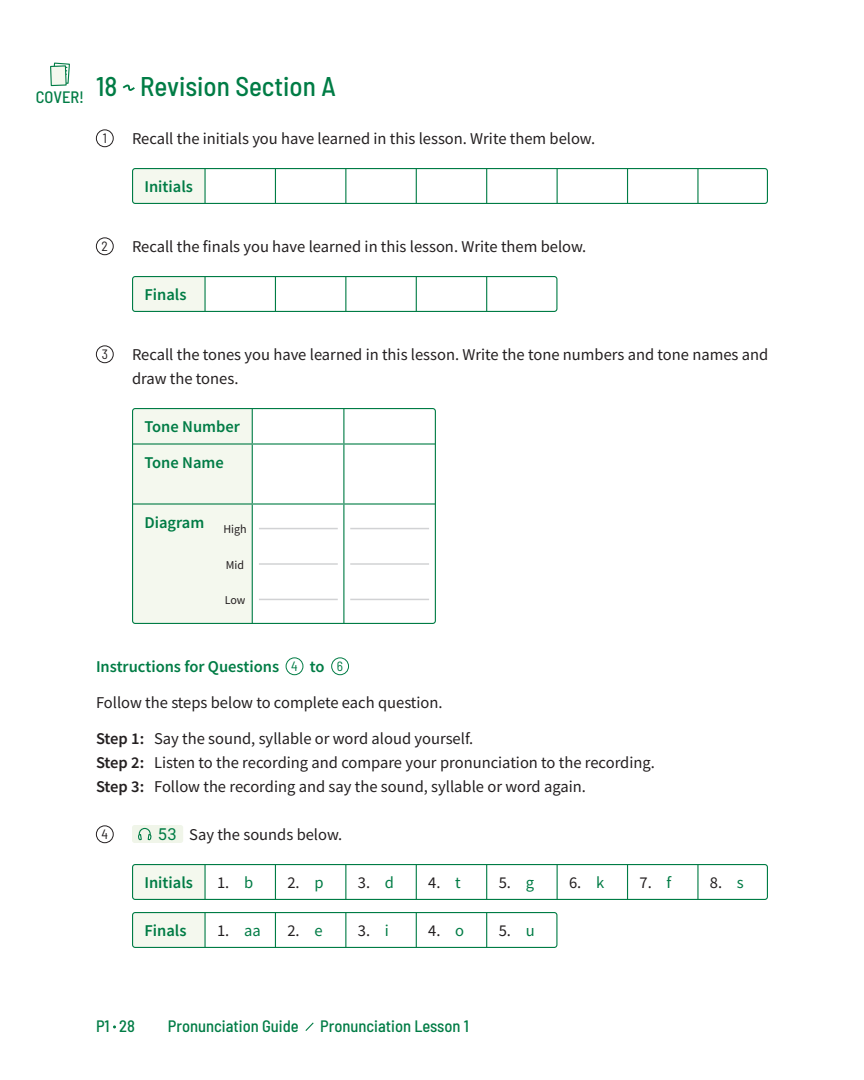
<style>
.page{position:relative;width:864px;height:1080px;background:#fff}
.page>*{position:absolute;margin:0;border:0;box-sizing:border-box;transform-origin:0 0}
.t1{font:500 semi-condensed 27px "Barlow";color:#007c45}
.Main-Regular{font:16.5px "Source Sans Pro";color:#231f20}
.Main-Regular_8T{font:16.5px/24px "Source Sans Pro";color:#231f20}
.Main-Regular-2{font:600 16.5px "Source Sans Pro";color:#007c45}
.BoxHeading-Regular{font:500 semi-condensed 16.5px "Barlow";color:#007c45}
.Main-Regular_8B{font:16.5px "Source Sans Pro";color:#231f20}
.Main-Regular_8B-2{font:600 16.5px "Source Sans Pro";color:#007c45}
.t2{font:16.5px "Roboto Mono";color:#007c45}
.Main-Regular-3{font:semi-condensed 13.5px "Barlow";color:#231f20}
.Main-Regular-4{font:semi-condensed 13.5px "Barlow";color:#007c45}
.Main-Regular-5{font:12px "Source Sans Pro";color:#231f20}
.s1{font-weight:600}
.s2{color:#007c45}
</style>
<div class="page">
<svg style="left:305px;top:1022px;width:9px;height:9px"></svg>
<svg style="left:122px;top:84px;width:13px;height:7px"></svg>
<div style="left:96px;top:129px;width:18px;height:18px;border:1px solid #231f20;border-radius:50%"></div>
<div style="left:96px;top:237px;width:18px;height:18px;border:1px solid #231f20;border-radius:50%"></div>
<div style="left:96px;top:345px;width:18px;height:18px;border:1px solid #231f20;border-radius:50%"></div>
<div style="left:286px;top:657px;width:17px;height:18px;border:1px solid #007c45;border-radius:50%"></div>
<div style="left:331px;top:657px;width:18px;height:18px;border:1px solid #007c45;border-radius:50%"></div>
<div style="left:96px;top:825px;width:18px;height:18px;border:1px solid #231f20;border-radius:50%"></div>
<div style="left:134px;top:914px;width:70px;height:32px;background:#f4f8ee"></div>
<hr style="left:204px;top:913px;width:2px;height:34px;background:#007c45">
<hr style="left:275px;top:913px;width:1px;height:34px;background:#007c45">
<hr style="left:345px;top:913px;width:1px;height:34px;background:#007c45">
<hr style="left:416px;top:913px;width:1px;height:34px;background:#007c45">
<hr style="left:486px;top:913px;width:1px;height:34px;background:#007c45">
<div style="left:132px;top:912px;width:425px;height:36px;border:1px solid #007c45;border-radius:3px"></div>
<div style="left:134px;top:866px;width:70px;height:32px;background:#f4f8ee"></div>
<hr style="left:204px;top:865px;width:2px;height:34px;background:#007c45">
<hr style="left:275px;top:865px;width:1px;height:34px;background:#007c45">
<hr style="left:345px;top:865px;width:1px;height:34px;background:#007c45">
<hr style="left:416px;top:865px;width:1px;height:34px;background:#007c45">
<hr style="left:486px;top:865px;width:1px;height:34px;background:#007c45">
<hr style="left:557px;top:865px;width:1px;height:34px;background:#007c45">
<hr style="left:627px;top:865px;width:1px;height:34px;background:#007c45">
<hr style="left:697px;top:865px;width:2px;height:34px;background:#007c45">
<div style="left:132px;top:864px;width:636px;height:36px;border:1px solid #007c45;border-radius:3px"></div>
<div style="left:53px;top:63px;width:17px;height:21px;border:1px solid #007c45"></div>
<div style="left:51px;top:66px;width:15px;height:20px;background:#f4f8ee"></div>
<div style="left:50px;top:65px;width:17px;height:21px;border:1px solid #007c45"></div>
<div style="left:134px;top:170px;width:70px;height:32px;background:#f4f8ee"></div>
<hr style="left:204px;top:169px;width:2px;height:34px;background:#007c45">
<hr style="left:275px;top:169px;width:1px;height:34px;background:#007c45">
<hr style="left:345px;top:169px;width:1px;height:34px;background:#007c45">
<hr style="left:416px;top:169px;width:1px;height:34px;background:#007c45">
<hr style="left:486px;top:169px;width:1px;height:34px;background:#007c45">
<hr style="left:557px;top:169px;width:1px;height:34px;background:#007c45">
<hr style="left:627px;top:169px;width:1px;height:34px;background:#007c45">
<hr style="left:697px;top:169px;width:2px;height:34px;background:#007c45">
<div style="left:132px;top:168px;width:636px;height:36px;border:1px solid #007c45;border-radius:3px"></div>
<div style="left:134px;top:278px;width:70px;height:32px;background:#f4f8ee"></div>
<hr style="left:204px;top:277px;width:2px;height:34px;background:#007c45">
<hr style="left:275px;top:277px;width:1px;height:34px;background:#007c45">
<hr style="left:345px;top:277px;width:1px;height:34px;background:#007c45">
<hr style="left:416px;top:277px;width:1px;height:34px;background:#007c45">
<hr style="left:486px;top:277px;width:1px;height:34px;background:#007c45">
<div style="left:132px;top:276px;width:425px;height:36px;border:1px solid #007c45;border-radius:3px"></div>
<div style="left:134px;top:410px;width:118px;height:212px;background:#f4f8ee"></div>
<hr style="left:133px;top:443px;width:119px;height:2px;background:#007c45">
<hr style="left:133px;top:503px;width:119px;height:2px;background:#007c45">
<hr style="left:252px;top:505px;width:1px;height:118px;background:#007c45">
<hr style="left:252px;top:409px;width:1px;height:34px;background:#007c45">
<hr style="left:343px;top:409px;width:1px;height:34px;background:#007c45">
<hr style="left:252px;top:443px;width:92px;height:2px;background:#007c45">
<hr style="left:252px;top:445px;width:1px;height:58px;background:#007c45">
<hr style="left:344px;top:443px;width:91px;height:2px;background:#007c45">
<hr style="left:343px;top:445px;width:1px;height:58px;background:#007c45">
<hr style="left:252px;top:503px;width:92px;height:2px;background:#007c45">
<hr style="left:344px;top:503px;width:91px;height:2px;background:#007c45">
<hr style="left:343px;top:505px;width:1px;height:118px;background:#007c45">
<div style="left:132px;top:408px;width:304px;height:216px;border:1px solid #007c45;border-radius:3px"></div>
<hr style="left:259px;top:528px;width:79px;height:1px;background:#d1d2d4">
<hr style="left:259px;top:563px;width:79px;height:2px;background:#d1d2d4">
<hr style="left:259px;top:599px;width:79px;height:1px;background:#d1d2d4">
<hr style="left:350px;top:528px;width:79px;height:1px;background:#d1d2d4">
<hr style="left:350px;top:563px;width:79px;height:2px;background:#d1d2d4">
<hr style="left:350px;top:599px;width:79px;height:1px;background:#d1d2d4">
<div style="left:132px;top:825px;width:51px;height:18px;background:#f0f5e9;border-radius:3px"></div>
<svg style="left:138px;top:827px;width:14px;height:14px"></svg>
<p class="BoxHeading-Regular" style="left:36px;top:85px;width:50px">COVER!</p>
<p class="t1" style="left:96px;top:67px;width:241px">18 Revision Section A</p>
<p class="Main-Regular" style="left:132px;top:128px;width:465px">Recall the initials you have learned in this lesson. Write them below.</p>
<p class="Main-Regular-3" style="left:103px;top:129px;width:6px">1</p>
<p class="Main-Regular-2" style="left:144px;top:176px;width:50px">Initials</p>
<p class="Main-Regular-3" style="left:102px;top:237px;width:8px">2</p>
<p class="Main-Regular" style="left:132px;top:236px;width:456px">Recall the finals you have learned in this lesson. Write them below.</p>
<p class="Main-Regular-2" style="left:144px;top:284px;width:44px">Finals</p>
<p class="Main-Regular-3" style="left:102px;top:345px;width:8px">3</p>
<p class="Main-Regular_8T" style="left:132px;top:342px;width:638px">Recall the tones you have learned in this lesson. Write the tone numbers and tone names and draw the tones.</p>
<p class="Main-Regular-2" style="left:144px;top:416px;width:97px">Tone Number</p>
<p class="Main-Regular-2" style="left:144px;top:452px;width:81px">Tone Name</p>
<p class="Main-Regular-2" style="left:144px;top:512px;width:61px">Diagram</p>
<p class="Main-Regular-5" style="left:223px;top:522px;width:25px">High</p>
<p class="Main-Regular-5" style="left:226px;top:557px;width:20px">Mid</p>
<p class="Main-Regular-5" style="left:225px;top:592px;width:22px">Low</p>
<p class="Main-Regular_8B-2" style="left:96px;top:656px;width:185px">Instructions for Questions</p>
<p class="Main-Regular-4" style="left:291px;top:657px;width:8px">4</p>
<p class="Main-Regular_8B-2" style="left:310px;top:656px;width:16px">to</p>
<p class="Main-Regular-4" style="left:337px;top:657px;width:8px">6</p>
<p class="Main-Regular_8B" style="left:96px;top:692px;width:348px">Follow the steps below to complete each question.</p>
<p class="Main-Regular" style="left:96px;top:728px;width:379px"><span class="s1">Step 1:</span> Say the sound, syllable or word aloud yourself.</p>
<p class="Main-Regular" style="left:96px;top:752px;width:560px"><span class="s1">Step 2:</span> Listen to the recording and compare your pronunciation to the recording.</p>
<p class="Main-Regular" style="left:96px;top:776px;width:491px"><span class="s1">Step 3:</span> Follow the recording and say the sound, syllable or word again.</p>
<p class="Main-Regular-3" style="left:102px;top:825px;width:8px">4</p>
<p class="Main-Regular" style="left:189px;top:824px;width:155px">Say the sounds below.</p>
<p class="t2" style="left:157px;top:823px;width:21px">53</p>
<p class="Main-Regular-2" style="left:144px;top:872px;width:50px">Initials</p>
<p class="Main-Regular_8T" style="left:217px;top:870px;width:38px">1. <span class="s2">b</span></p>
<p class="Main-Regular_8T" style="left:287px;top:870px;width:38px">2. <span class="s2">p</span></p>
<p class="Main-Regular_8T" style="left:358px;top:870px;width:38px">3. <span class="s2">d</span></p>
<p class="Main-Regular_8T" style="left:428px;top:870px;width:34px">4. <span class="s2">t</span></p>
<p class="Main-Regular_8T" style="left:499px;top:870px;width:37px">5. <span class="s2">g</span></p>
<p class="Main-Regular_8T" style="left:569px;top:870px;width:37px">6. <span class="s2">k</span></p>
<p class="Main-Regular_8T" style="left:640px;top:870px;width:33px">7. <span class="s2">f</span></p>
<p class="Main-Regular_8T" style="left:710px;top:870px;width:35px">8. <span class="s2">s</span></p>
<p class="Main-Regular-2" style="left:144px;top:920px;width:44px">Finals</p>
<p class="Main-Regular_8T" style="left:217px;top:918px;width:45px">1. <span class="s2">aa</span></p>
<p class="Main-Regular_8T" style="left:287px;top:918px;width:37px">2. <span class="s2">e</span></p>
<p class="Main-Regular_8T" style="left:358px;top:918px;width:33px">3. <span class="s2">i</span></p>
<p class="Main-Regular_8T" style="left:428px;top:918px;width:37px">4. <span class="s2">o</span></p>
<p class="Main-Regular_8T" style="left:499px;top:918px;width:37px">5. <span class="s2">u</span></p>
<p class="BoxHeading-Regular" style="left:96px;top:1014px;width:41px">P1 28</p>
<p class="BoxHeading-Regular" style="left:168px;top:1014px;width:132px">Pronunciation Guide</p>
<p class="BoxHeading-Regular" style="left:320px;top:1014px;width:150px">Pronunciation Lesson 1</p>
</div>
